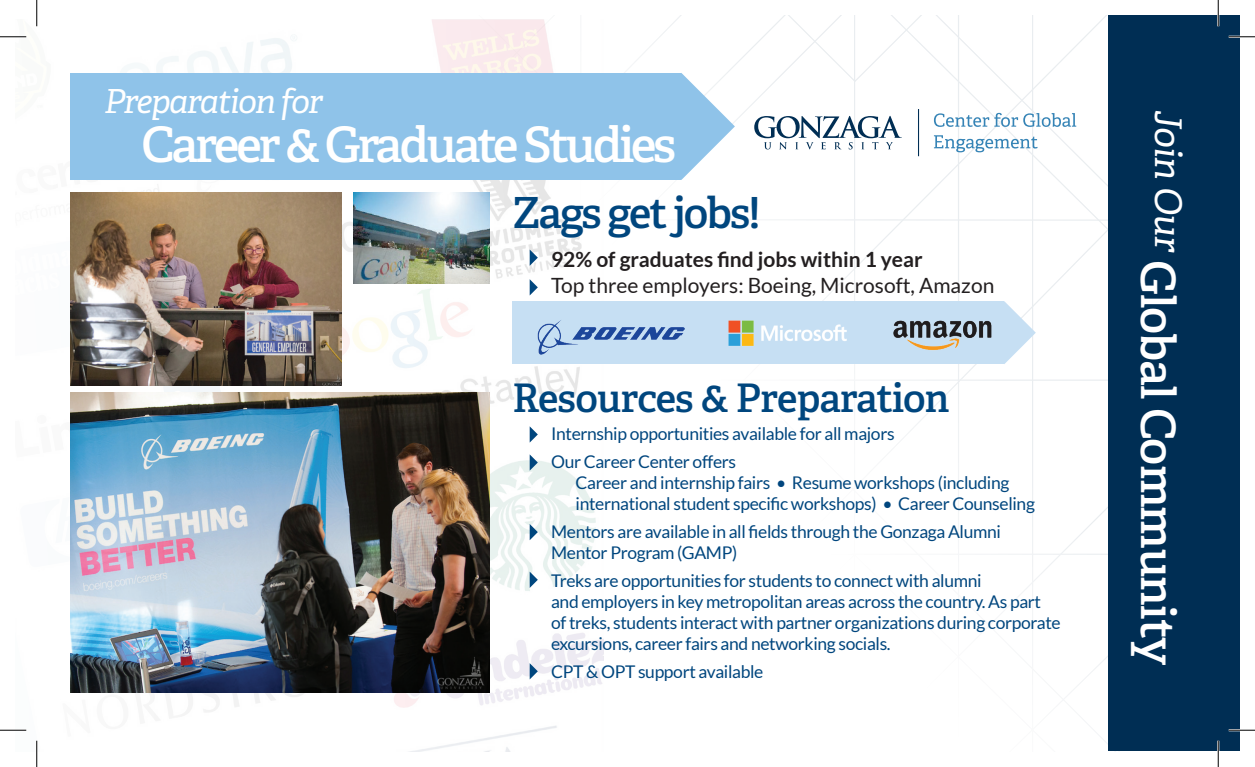
<style>
.page{position:relative;width:1255px;height:767px;background:#fff}
.page>*{position:absolute;margin:0;border:0;box-sizing:border-box;transform-origin:0 0}
.t1{font:600 48.82px "Adelle";letter-spacing:-.06em;color:#fff}
.t2{font:600 47.25px "Adelle";letter-spacing:-.02em;color:#fff}
.t3{font:600 42.88px "Adelle";letter-spacing:-.05em;color:#00467e}
.t4{font:600 39.38px "Adelle";letter-spacing:-.025em;color:#00467e}
.t5{font:italic 33.07px "Adelle";letter-spacing:-.04em;color:#fff}
.t6{font:21px "Lato";color:#231f20}
.t7{font:700 21px "Lato";color:#231f20}
.t8{font:17.5px/21px "Lato";letter-spacing:-.02em;color:#00467e}
</style>
<div class="page">
<img style="left:26px;top:20px;width:570px;height:731px">
<div style="left:512px;top:301px;width:492px;height:63px;background:#c6dff3"></div>
<div style="left:71px;top:73px;width:610px;height:107px;background:#8fc3e9"></div>
<svg style="left:450px;top:16px;width:285px;height:164px"></svg>
<svg style="left:1004px;top:301px;width:32px;height:63px"></svg>
<div style="left:1108px;top:16px;width:131px;height:735px;background:#002e54"></div>
<svg style="left:530px;top:426px;width:8px;height:16px"></svg>
<svg style="left:530px;top:279px;width:8px;height:16px"></svg>
<svg style="left:530px;top:249px;width:8px;height:17px"></svg>
<svg style="left:530px;top:454px;width:8px;height:16px"></svg>
<svg style="left:530px;top:524px;width:8px;height:16px"></svg>
<svg style="left:530px;top:571px;width:8px;height:17px"></svg>
<svg style="left:448px;top:639px;width:156px;height:112px"></svg>
<img style="left:893px;top:320px;width:99px;height:30px">
<img style="left:538px;top:320px;width:147px;height:34px">
<img style="left:728px;top:320px;width:119px;height:26px">
<img style="left:71px;top:392px;width:418px;height:300px">
<img style="left:71px;top:192px;width:271px;height:193px">
<img style="left:353px;top:192px;width:136px;height:92px">
<svg style="left:754px;top:16px;width:354px;height:183px"></svg>
<hr style="left:918px;top:109px;width:1px;height:47px;background:#002e54">
<hr style="left:1228px;top:36px;width:27px;height:2px;background:#fff">
<hr style="left:1228px;top:729px;width:27px;height:2px;background:#fff">
<hr style="left:36px;top:740px;width:2px;height:26px;background:#fff">
<hr style="left:1217px;top:0;width:2px;height:26px;background:#fff">
<hr style="left:1217px;top:740px;width:2px;height:26px;background:#fff">
<svg style="left:0;top:36px;width:26px;height:1px"></svg>
<svg style="left:1228px;top:36px;width:27px;height:1px"></svg>
<svg style="left:0;top:729px;width:26px;height:1px"></svg>
<svg style="left:1228px;top:729px;width:27px;height:1px"></svg>
<svg style="left:36px;top:0;width:281px;height:179px"></svg>
<svg style="left:36px;top:740px;width:1px;height:26px"></svg>
<svg style="left:1218px;top:0;width:1px;height:26px"></svg>
<svg style="left:1218px;top:740px;width:1px;height:26px"></svg>
<h3 class="t5" style="left:104px;top:81px;width:220px">Preparation for</h3>
<h1 class="t1" style="left:142px;top:114px;width:536px">Career &amp; Graduate Studies</h1>
<h3 class="t3" style="left:512px;top:186px;width:249px">Zags get jobs!</h3>
<p class="t7" style="left:551px;top:248px;width:373px">92% of graduates find jobs within 1 year</p>
<p class="t6" style="left:551px;top:273px;width:445px">Top three employers: Boeing, Microsoft, Amazon</p>
<h3 class="t4" style="left:512px;top:373px;width:438px">Resources &amp; Preparation</h3>
<p class="t8" style="left:551px;top:419px;width:345px;line-height:28px">Internship opportunities available for all majors<br>Our Career Center offers</p>
<p class="t8" style="left:575px;top:471px;width:461px">Career and internship fairs • Resume workshops (including international student specific workshops) • Career Counseling</p>
<p class="t8" style="left:551px;top:520px;width:451px">Mentors are available in all fields through the Gonzaga Alumni<br>Mentor Program (GAMP)</p>
<p class="t8" style="left:551px;top:569px;width:511px">Treks are opportunities for students to connect with alumni<br>and employers in key metropolitan areas across the country. As part<br>of treks, students interact with partner organizations during corporate excursions, career fairs and networking socials.</p>
<p class="t8" style="left:551px;top:660px;width:214px">CPT &amp; OPT support available</p>
<h2 class="t2" style="left:1187px;top:110px;width:556px;rotate:90deg"><sup>Join</sup> <sup>Our</sup> Global Community</h2>
</div>
